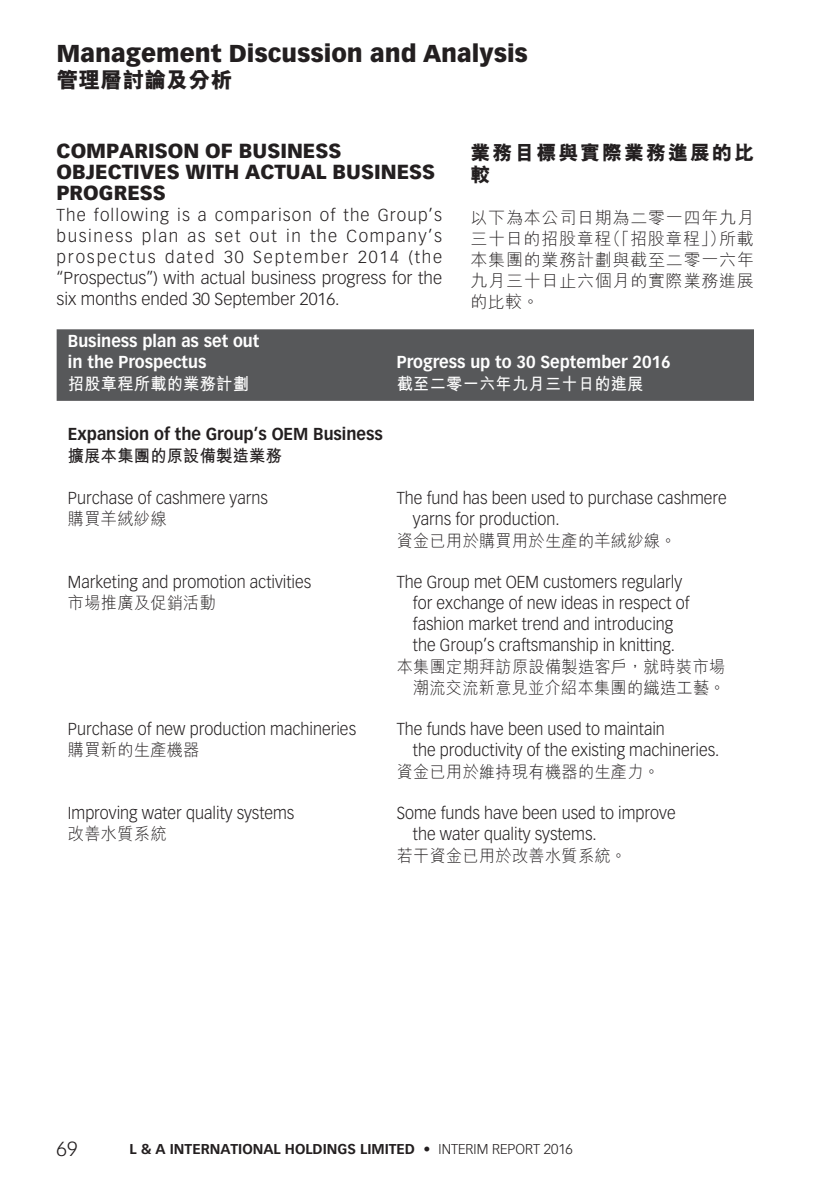
<style>
.page{position:relative;width:839px;height:1191px;background:#fff}
.page>*{position:absolute;margin:0;border:0;box-sizing:border-box;transform-origin:0 0}
.t1{font:900 24px "Vectora LT Std";color:#231f20}
.t2{font:800 22px "M Hei HK";color:#231f20}
._01_H1_E{font:900 20px/21px "Vectora LT Std";color:#231f20}
._001_H1_C{font:800 20px/22px "M Hei HK";letter-spacing:.1em;color:#231f20}
.t3{font:300 20px "Vectora LT Std";color:#231f20}
._50_Table_txt{font:300 17px "Vectora LT Std";color:#231f20;scale:.95 1}
._00_txt_E{font:300 17px/21px "Vectora LT Std";color:#231f20;text-align:justify}
._50_Table_txt-2{font:300 17px "M Hei HK";letter-spacing:.02em;color:#231f20;scale:.95 1}
._000_txt_C{font:300 17px/21px "M Hei HK";letter-spacing:.045em;color:#231f20;text-align:justify}
._50_Table_txt-3{font:700 17px "Vectora LT Std";color:#fff;scale:.95 1}
._50_Table_txt-4{font:700 17px "Vectora LT Std";color:#231f20;scale:.95 1}
._50_Table_txt-5{font:700 17px "M Hei HK";letter-spacing:.02em;color:#fff;scale:.95 1}
._50_Table_txt-6{font:700 17px "M Hei HK";letter-spacing:.02em;color:#231f20;scale:.95 1}
.t4{font:700 14px "Vectora LT Std";color:#231f20}
.s1{font-weight:300}
</style>
<div class="page">
<div style="left:57px;top:329px;width:697px;height:72px;background:#57585a"></div>
<h1 class="t1" style="left:57px;top:39px;width:473px">Management Discussion and Analysis</h1>
<p class="t2" style="left:57px;top:69px;width:178px">管理層討論及分析</p>
<p class="_001_H1_C" style="left:471px;top:141px;width:285px">業務目標與實際業務進展的比較</p>
<p class="_000_txt_C" style="left:471px;top:207px;width:285px">以下為本公司日期為二零一四年九月三十日的招股章程（「招股章程」）所載本集團的業務計劃與截至二零一六年九月三十日止六個月的實際業務進展的比較。</p>
<p class="_01_H1_E" style="left:57px;top:140px;width:380px">COMPARISON OF BUSINESS<br>OBJECTIVES WITH ACTUAL BUSINESS<br>PROGRESS</p>
<p class="_00_txt_E" style="left:57px;top:205px;width:387px">The following is a comparison of the Group’s business plan as set out in the Company’s prospectus dated 30 September 2014 (the “Prospectus”) with actual business progress for the six months ended 30 September 2016.</p>
<p class="_50_Table_txt-3" style="left:68px;top:331px;width:203px">Business plan as set out</p>
<p class="_50_Table_txt-3" style="left:68px;top:352px;width:147px">in the Prospectus</p>
<p class="_50_Table_txt-3" style="left:397px;top:352px;width:290px">Progress up to 30 September 2016</p>
<p class="_50_Table_txt-5" style="left:68px;top:371px;width:192px">招股章程所載的業務計劃</p>
<p class="_50_Table_txt-5" style="left:397px;top:371px;width:261px">截至二零一六年九月三十日的進展</p>
<p class="_50_Table_txt-4" style="left:68px;top:423px;width:333px">Expansion of the Group’s OEM Business</p>
<p class="_50_Table_txt-6" style="left:68px;top:443px;width:227px">擴展本集團的原設備製造業務</p>
<p class="_50_Table_txt" style="left:68px;top:488px;width:212px">Purchase of cashmere yarns</p>
<p class="_50_Table_txt-2" style="left:68px;top:510px;width:105px">購買羊絨紗線</p>
<p class="_50_Table_txt" style="left:397px;top:488px;width:349px">The fund has been used to purchase cashmere</p>
<p class="_50_Table_txt" style="left:413px;top:509px;width:156px">yarns for production.</p>
<p class="_50_Table_txt-2" style="left:397px;top:532px;width:296px">資金已用於購買用於生產的羊絨紗線。</p>
<p class="_50_Table_txt" style="left:68px;top:572px;width:258px">Marketing and promotion activities</p>
<p class="_50_Table_txt-2" style="left:68px;top:594px;width:157px">市場推廣及促銷活動</p>
<p class="_50_Table_txt" style="left:68px;top:719px;width:305px">Purchase of new production machineries</p>
<p class="_50_Table_txt-2" style="left:68px;top:741px;width:140px">購買新的生產機器</p>
<p class="_50_Table_txt" style="left:68px;top:803px;width:240px">Improving water quality systems</p>
<p class="_50_Table_txt-2" style="left:68px;top:825px;width:105px">改善水質系統</p>
<p class="_50_Table_txt" style="left:397px;top:572px;width:302px">The Group met OEM customers regularly</p>
<p class="_50_Table_txt" style="left:413px;top:593px;width:293px">for exchange of new ideas in respect of</p>
<p class="_50_Table_txt" style="left:413px;top:614px;width:276px">fashion market trend and introducing</p>
<p class="_50_Table_txt" style="left:413px;top:635px;width:277px">the Group’s craftsmanship in knitting.</p>
<p class="_50_Table_txt-2" style="left:397px;top:658px;width:347px">本集團定期拜訪原設備製造客戶，就時裝市場</p>
<p class="_50_Table_txt-2" style="left:413px;top:679px;width:330px">潮流交流新意見並介紹本集團的織造工藝。</p>
<p class="_50_Table_txt" style="left:397px;top:719px;width:284px">The funds have been used to maintain</p>
<p class="_50_Table_txt" style="left:413px;top:740px;width:324px">the productivity of the existing machineries.</p>
<p class="_50_Table_txt-2" style="left:397px;top:763px;width:278px">資金已用於維持現有機器的生產力。</p>
<p class="_50_Table_txt" style="left:397px;top:803px;width:295px">Some funds have been used to improve</p>
<p class="_50_Table_txt" style="left:413px;top:824px;width:195px">the water quality systems.</p>
<p class="_50_Table_txt-2" style="left:397px;top:847px;width:244px">若干資金已用於改善水質系統。</p>
<p class="t3" style="left:57px;top:1137px;width:22px">69</p>
<p class="t4" style="left:130px;top:1140px;width:445px">L &amp; A INTERNATIONAL HOLDINGS LIMITED • <span class="s1">INTERIM REPORT 2016</span></p>
</div>
